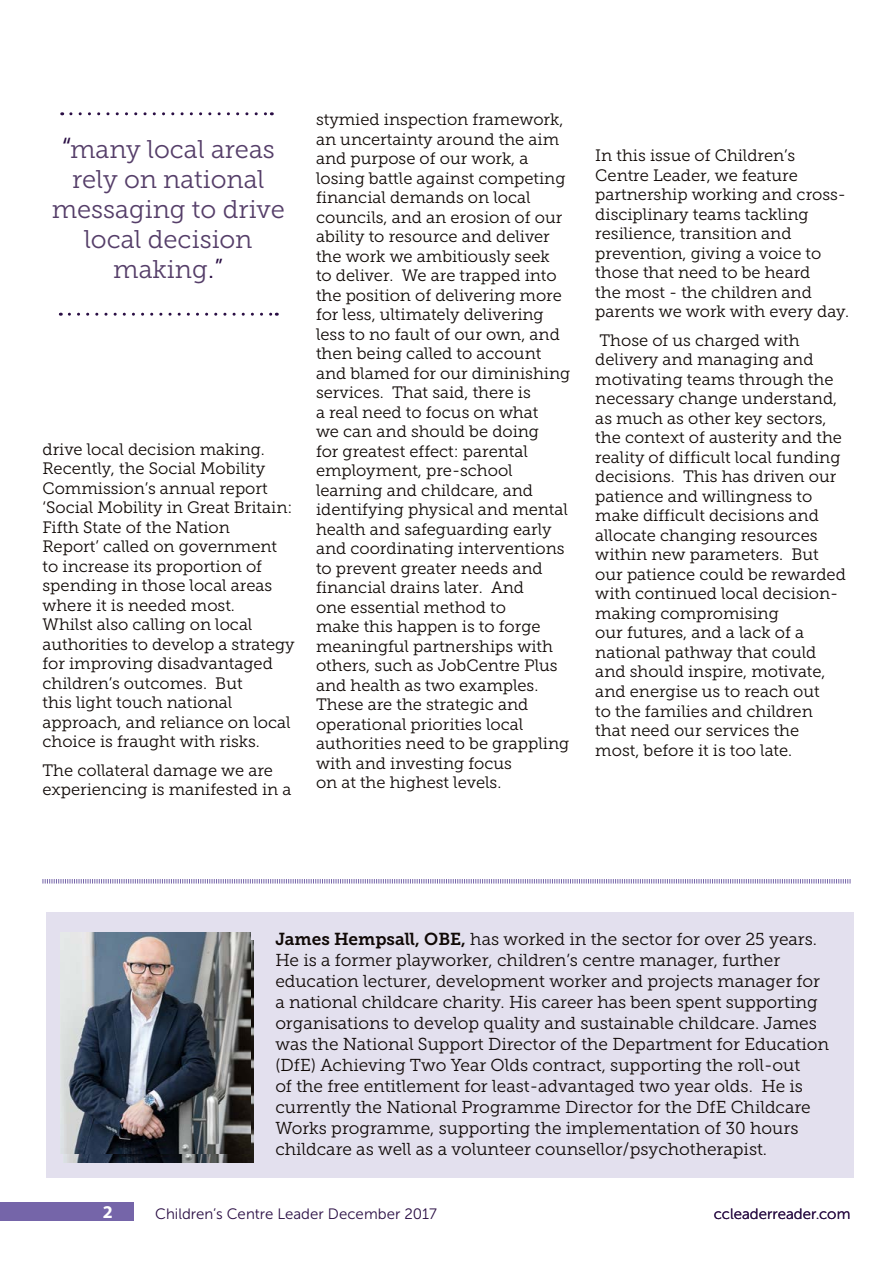
<style>
.page{position:relative;width:893px;height:1263px;background:#fff}
.page>*{position:absolute;margin:0;border:0;box-sizing:border-box;transform-origin:0 0}
.t1{font:25.5px/30px "Museo Slab 300";color:#553e69;text-align:center}
.t2{font:700 18px "Myriad Pro";color:#fff}
.t3{font:17.25px/21px "Museo Slab 300";color:#100906}
.t4{font:16.5px/19.5px "Museo Slab 300";color:#100906}
.t5{font:15px "Museo Sans 300";color:#2a0e44}
.s1{font-size:28.5px;color:#2a0e44}
.s2{font-family:"Museo Sans 300";font-size:27px;color:#2a0e44}
.s3{font-family:"Museo Slab 700"}
</style>
<div class="page">
<div style="left:0;top:1202px;width:134px;height:18px;background:#7565a9"></div>
<div style="left:46px;top:912px;width:808px;height:266px;background:#e3e0ee"></div>
<img style="left:64px;top:941px;width:190px;height:221px">
<svg style="left:42px;top:879px;width:809px;height:5px"></svg>
<img style="left:60px;top:932px;width:191px;height:222px">
<svg style="left:71px;top:112px;width:201px;height:3px"></svg>
<svg style="left:69px;top:313px;width:208px;height:3px"></svg>
<h1 class="t1" style="left:52px;top:134px;width:235px"><span class="s1">“</span>many local areas rely on national messaging to drive local decision making<span class="s2">.”</span></h1>
<p class="t4" style="left:43px;top:439px;width:254px">drive local decision making.<br>Recently, the Social Mobility<br>Commission’s annual report ‘Social Mobility in Great Britain:<br>Fifth State of the Nation<br>Report’ called on government to increase its proportion of spending in those local areas where it is needed most.<br>Whilst also calling on local authorities to develop a strategy for improving disadvantaged children’s outcomes. But<br>this light touch national approach, and reliance on local choice is fraught with risks.</p>
<p class="t4" style="left:43px;top:760px;width:251px">The collateral damage we are experiencing is manifested in a</p>
<p class="t4" style="left:316px;top:110px;width:256px">stymied inspection framework, an uncertainty around the aim and purpose of our work, a losing battle against competing financial demands on local councils, and an erosion of our ability to resource and deliver the work we ambitiously seek<br>to deliver. We are trapped into the position of delivering more for less, ultimately delivering less to no fault of our own, and then being called to account and blamed for our diminishing services. That said, there is<br>a real need to focus on what<br>we can and should be doing<br>for greatest effect: parental employment, pre-school learning and childcare, and identifying physical and mental health and safeguarding early and coordinating interventions to prevent greater needs and financial drains later. And<br>one essential method to<br>make this happen is to forge meaningful partnerships with others, such as JobCentre Plus and health as two examples.<br>These are the strategic and operational priorities local authorities need to be grappling with and investing focus<br>on at the highest levels.</p>
<p class="t4" style="left:595px;top:146px;width:255px">In this issue of Children’s<br>Centre Leader, we feature partnership working and cross&shy;disciplinary teams tackling resilience, transition and prevention, giving a voice to those that need to be heard<br>the most - the children and parents we work with every day.</p>
<p class="t4" style="left:595px;top:331px;width:252px">Those of us charged with delivery and managing and motivating teams through the necessary change understand, as much as other key sectors, the context of austerity and the reality of difficult local funding decisions. This has driven our patience and willingness to make difficult decisions and allocate changing resources within new parameters. But our patience could be rewarded with continued local decision&shy;making compromising<br>our futures, and a lack of a national pathway that could and should inspire, motivate, and energise us to reach out<br>to the families and children that need our services the most, before it is too late.</p>
<p class="t3" style="left:275px;top:929px;width:555px"><span class="s3">James Hempsall, OBE,</span> has worked in the sector for over 25 years.<br>He is a former playworker, children’s centre manager, further education lecturer, development worker and projects manager for a national childcare charity. His career has been spent supporting organisations to develop quality and sustainable childcare. James was the National Support Director of the Department for Education (DfE) Achieving Two Year Olds contract, supporting the roll-out<br>of the free entitlement for least-advantaged two year olds. He is currently the National Programme Director for the DfE Childcare Works programme, supporting the implementation of 30 hours childcare as well as a volunteer counsellor/psychotherapist.</p>
<p class="t2" style="left:103px;top:1200px;width:11px">2</p>
<p class="t5" style="left:155px;top:1205px;width:283px">Children’s Centre Leader December 2017</p>
<p class="t5" style="left:714px;top:1206px;width:138px">ccleaderreader.com</p>
</div>
